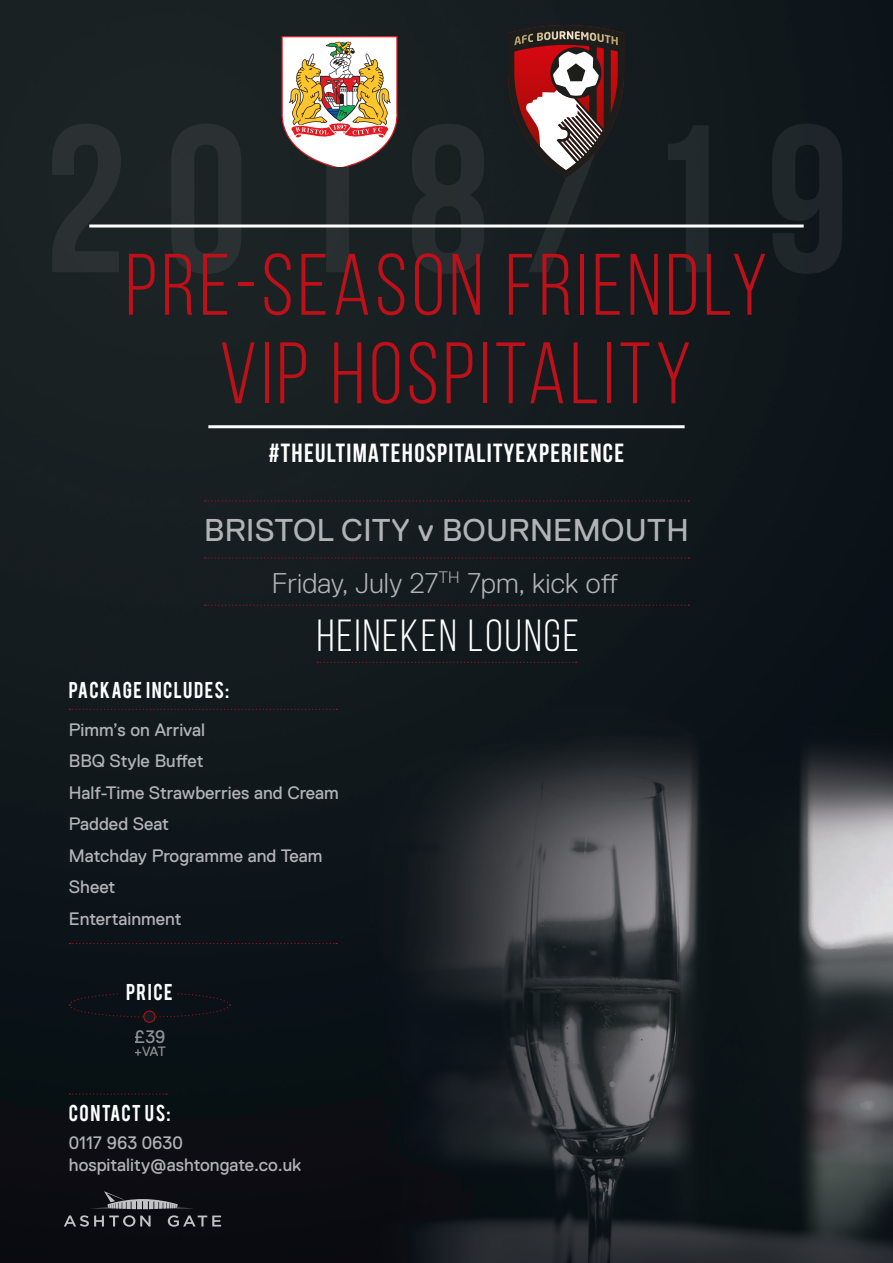
<style>
.page{position:relative;width:893px;height:1263px;background:#fff}
.page>*{position:absolute;margin:0;border:0;box-sizing:border-box;transform-origin:0 0}
.t1{font:87px "Bebas Neue";letter-spacing:.05em;color:#bd1019}
.t2{font:45px "Bebas Neue";letter-spacing:.05em;color:#fff}
.t3{font:31.5px "Replica Pro";letter-spacing:.01em;color:#b2b3b7}
.t4{font:300 28.5px "Replica Pro";color:#b2b3b7}
.t5{font:700 26.25px "Bebas Neue";letter-spacing:.05em;color:#fff}
.t6{font:18px/31.5px "Replica Pro";color:#b2b3b7}
.t7{font:18px "Bebas";letter-spacing:.075em;color:#fff}
.t8{font:13.5px "Replica Pro";color:#b2b3b7}
</style>
<div class="page">
<img style="left:0;top:0;width:893px;height:1263px">
<svg style="left:64px;top:1215px;width:87px;height:12px"></svg>
<svg style="left:168px;top:1215px;width:53px;height:12px"></svg>
<svg style="left:90px;top:1191px;width:105px;height:18px;background:#3e3f43"></svg>
<hr style="left:208px;top:425px;width:477px;height:3px;background:#fff">
<hr style="left:89px;top:224px;width:715px;height:3px;background:#fff">
<svg style="left:281px;top:36px;width:117px;height:131px"></svg>
<svg style="left:508px;top:25px;width:116px;height:153px"></svg>
<svg style="left:205px;top:500px;width:484px;height:1px"></svg>
<svg style="left:205px;top:605px;width:484px;height:1px"></svg>
<svg style="left:205px;top:557px;width:484px;height:2px"></svg>
<svg style="left:317px;top:662px;width:260px;height:1px"></svg>
<svg style="left:69px;top:709px;width:268px;height:1px"></svg>
<svg style="left:69px;top:943px;width:268px;height:1px"></svg>
<svg style="left:69px;top:1093px;width:98px;height:1px"></svg>
<div style="left:68px;top:992px;width:162px;height:26px;background:#0b1117"></div>
<img style="left:120px;top:983px;width:56px;height:21px">
<div style="left:144px;top:1011px;width:11px;height:11px;background:#151c20;border-radius:50%"></div>
<div style="left:143px;top:1010px;width:13px;height:13px;border:1px solid #bd1019;border-radius:50%"></div>
<p class="t1" style="left:125px;top:238px;width:644px">PRE-SEASON FRIENDLY</p>
<p class="t1" style="left:219px;top:327px;width:474px">VIP HOSPITALITY</p>
<p class="t5" style="left:269px;top:438px;width:357px">#THEULTIMATEHOSPITALITYEXPERIENCE</p>
<p class="t3" style="left:204px;top:513px;width:486px">BRISTOL CITY v BOURNEMOUTH</p>
<p class="t4" style="left:272px;top:567px;width:348px">Friday, July 27<sup>TH</sup> 7pm, kick off</p>
<p class="t2" style="left:317px;top:611px;width:263px">HEINEKEN LOUNGE</p>
<p class="t7" style="left:69px;top:677px;width:162px">PACKAGE INCLUDES:</p>
<p class="t6" style="left:69px;top:714px;width:138px">Pimm’s on Arrival</p>
<p class="t6" style="left:69px;top:745px;width:136px">BBQ Style Buffet</p>
<p class="t6" style="left:69px;top:777px;width:272px">Half-Time Strawberries and Cream</p>
<p class="t6" style="left:69px;top:808px;width:102px">Padded Seat</p>
<p class="t6" style="left:69px;top:840px;width:255px">Matchday Programme and Team<br>Sheet</p>
<p class="t6" style="left:69px;top:903px;width:114px">Entertainment</p>
<p class="t7" style="left:126px;top:979px;width:48px">PRICE</p>
<p class="t6" style="left:135px;top:1021px;width:32px">£39</p>
<p class="t8" style="left:135px;top:1044px;width:33px">+VAT</p>
<p class="t7" style="left:69px;top:1099px;width:103px">CONTACT US:</p>
<p class="t6" style="left:69px;top:1127px;width:115px">0117 963 0630</p>
<p class="t6" style="left:69px;top:1149px;width:234px">hospitality@ashtongate.co.uk</p>
</div>
